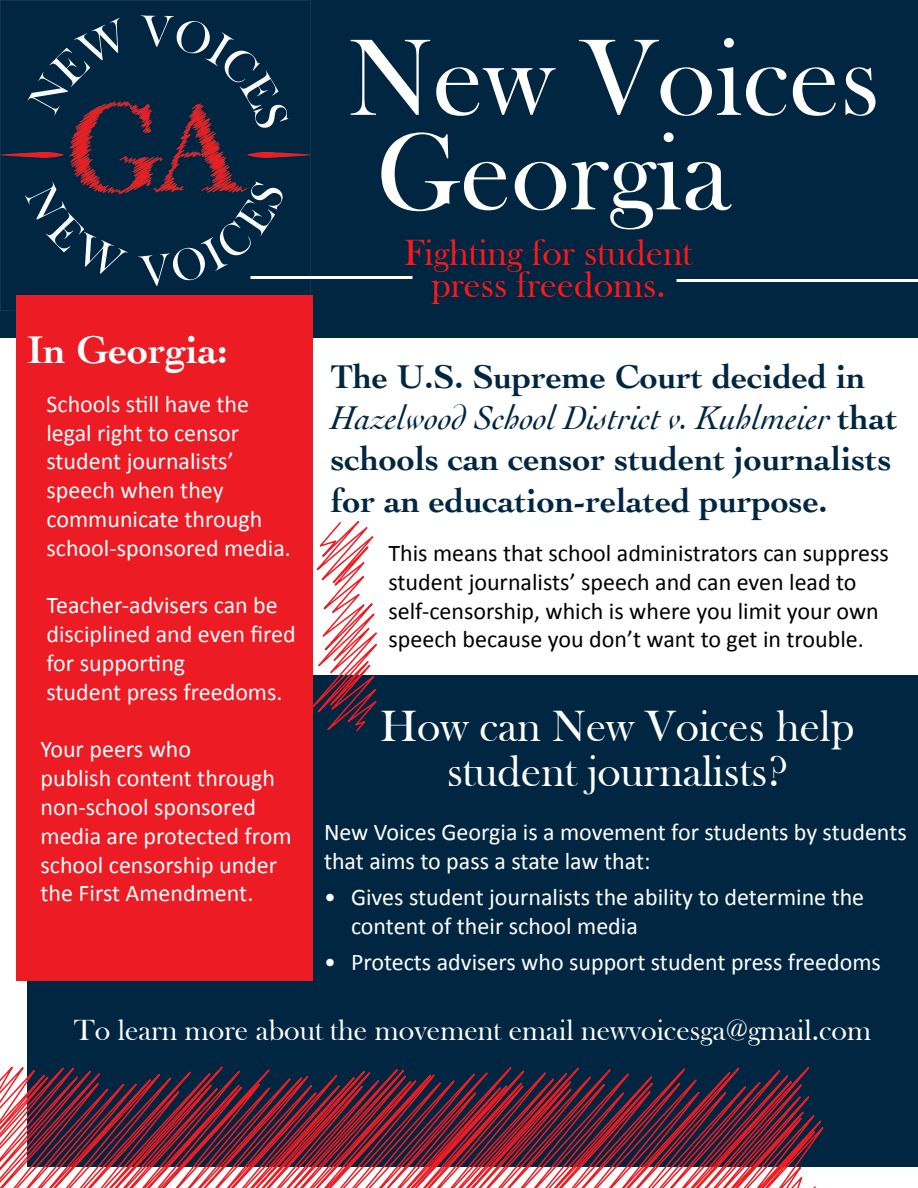
<style>
.page{position:relative;width:918px;height:1188px;background:#fff}
.page>*{position:absolute;margin:0;border:0;box-sizing:border-box;transform-origin:0 0}
.t1{font:112.5px "Bask Old Face";color:#fff}
.t2{font:45px "Bask Old Face";color:#fff}
.t3{font:700 40.5px "Cochin";color:#fff}
.t4{font:37.5px "Bask Old Face";color:#ff1717}
.t5{font:700 34.5px/41.4px "Cochin";color:#002642}
.t6{font:30px "Bask Old Face";color:#fff}
.t7{font:24px/28.8px "Calibri";color:#fff}
.t8{font:24px/28.8px "Calibri";color:#000}
.s1{font-weight:400;font-style:italic}
</style>
<div class="page">
<div style="left:27px;top:675px;width:891px;height:492px;background:#002642"></div>
<div style="left:0;top:0;width:918px;height:338px;background:#002642"></div>
<img style="left:0;top:0;width:310px;height:310px">
<div style="left:16px;top:296px;width:297px;height:685px;background:#ed1b24"></div>
<hr style="left:250px;top:276px;width:162px;height:3px;background:#fff">
<hr style="left:676px;top:279px;width:242px;height:3px;background:#fff">
<svg style="left:0;top:1066px;width:824px;height:122px"></svg>
<svg style="left:313px;top:521px;width:64px;height:211px"></svg>
<p class="t3" style="left:27px;top:323px;width:203px">In Georgia:</p>
<p class="t7" style="left:46px;top:390px;width:204px">Schools still have the</p>
<p class="t7" style="left:46px;top:418px;width:194px">legal right to censor</p>
<p class="t7" style="left:46px;top:447px;width:246px">student journalists’ speech when they communicate through school-sponsored media.</p>
<p class="t7" style="left:46px;top:591px;width:251px">Teacher-advisers can be disciplined and even fired for supporting</p>
<p class="t7" style="left:46px;top:678px;width:238px">student press freedoms.</p>
<p class="t7" style="left:40px;top:735px;width:152px">Your peers who</p>
<p class="t7" style="left:40px;top:764px;width:253px">publish content through non-school sponsored media are protected from school censorship under the First Amendment.</p>
<p class="t1" style="left:348px;top:16px;width:534px">New Voices</p>
<p class="t1" style="left:376px;top:110px;width:356px">Georgia</p>
<p class="t4" style="left:404px;top:232px;width:290px">Fighting for student</p>
<p class="t4" style="left:431px;top:263px;width:236px">press freedoms.</p>
<p class="t5" style="left:331px;top:354px;width:569px">The U.S. Supreme Court decided in <span class="s1">Hazelwood School District v. Kuhlmeier</span> that schools can censor student journalists for an education-related purpose.</p>
<p class="t8" style="left:388px;top:539px;width:502px">This means that school administrators can suppress student journalists’ speech and can even lead to self-censorship, which is where you limit your own speech because you don’t want to get in trouble.</p>
<p class="t2" style="left:381px;top:702px;width:475px">How can New Voices help</p>
<p class="t2" style="left:447px;top:747px;width:343px">student journalists?</p>
<p class="t7" style="left:324px;top:818px;width:584px">New Voices Georgia is a movement for students by students that aims to pass a state law that:</p>
<p class="t7" style="left:351px;top:883px;width:515px;text-indent:-27px">• Gives student journalists the ability to determine the content of their school media</p>
<p class="t7" style="left:324px;top:948px;width:558px">• Protects advisers who support student press freedoms</p>
<p class="t6" style="left:74px;top:1013px;width:798px">To learn more about the movement email newvoicesga@gmail.com</p>
</div>
